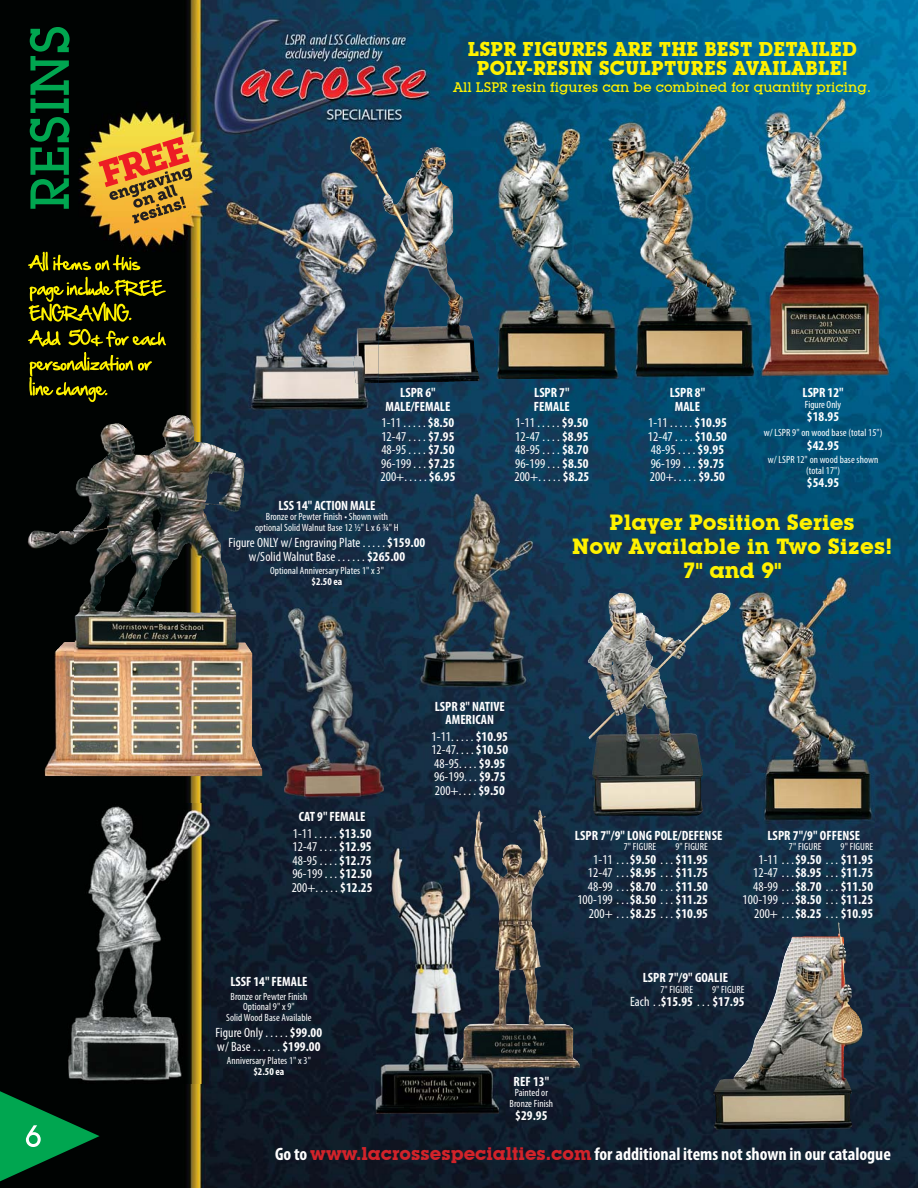
<style>
.page{position:relative;width:918px;height:1188px;background:#fff}
.page>*{position:absolute;margin:0;border:0;box-sizing:border-box;transform-origin:0 0}
.t1{font:700 21.45px/24px "Lubalin Graph IT Cby BT";letter-spacing:.005em;color:#fff200;text-align:center}
.t2{font:700 19.5px/19.5px "Lubalin Graph IT Cby BT";letter-spacing:.005em;color:#fff200;text-align:center}
.t3{font:700 condensed 18px "Myriad Pro";color:#fff}
.t4{font:condensed 13.5px/13.5px "Myriad Pro";letter-spacing:.005em;color:#fff}
.t5{font:700 condensed 13.5px/13.5px "Myriad Pro";color:#fff;text-align:center}
.t6{font:500 13.5px "Lubalin Graph IT Cby BT";letter-spacing:.005em;color:#fff200}
.t7{font:condensed 10.5px/10.5px "Myriad Pro";letter-spacing:.005em;color:#fff;text-align:center}
.t8{font:700 condensed 10.5px "Myriad Pro";color:#fff}
.s1{font-weight:700}
.s2{font-weight:400}
.s3{font-family:"Lubalin Graph IT Cby BT";font-stretch:normal;color:#d2232a}
</style>
<div class="page">
<img style="left:0;top:0;width:918px;height:1188px">
<img style="left:379px;top:282px;width:26px;height:101px">
<img style="left:497px;top:120px;width:120px;height:259px">
<img style="left:841px;top:1021px;width:1px;height:64px">
<img style="left:760px;top:97px;width:131px;height:280px">
<img style="left:603px;top:103px;width:103px;height:92px">
<img style="left:706px;top:103px;width:52px;height:184px">
<img style="left:617px;top:195px;width:89px;height:92px">
<img style="left:603px;top:287px;width:155px;height:93px">
<img style="left:735px;top:575px;width:139px;height:249px">
<svg style="left:28px;top:252px;width:112px;height:19px;background:#464401"></svg>
<svg style="left:29px;top:277px;width:137px;height:45px;background:#403e01"></svg>
<svg style="left:28px;top:329px;width:138px;height:73px;background:#2c2d01"></svg>
<svg style="left:30px;top:27px;width:40px;height:182px;background:#004a24"></svg>
<svg style="left:98px;top:137px;width:94px;height:87px;background:#d68d33"></svg>
<svg style="left:0;top:1086px;width:100px;height:100px;background:#034e27"></svg>
<img style="left:531px;top:844px;width:17px;height:80px">
<img style="left:376px;top:847px;width:123px;height:267px">
<img style="left:457px;top:956px;width:42px;height:113px">
<img style="left:68px;top:804px;width:143px;height:279px">
<img style="left:420px;top:492px;width:113px;height:196px">
<svg style="left:420px;top:537px;width:5px;height:11px"></svg>
<img style="left:284px;top:608px;width:100px;height:190px">
<img style="left:226px;top:171px;width:153px;height:240px">
<img style="left:354px;top:171px;width:25px;height:212px">
<h2 class="t2" style="left:468px;top:39px;width:391px">LSPR FIGURES ARE THE BEST DETAILED<br>POLY-RESIN SCULPTURES AVAILABLE!</h2>
<p class="t6" style="left:454px;top:79px;width:419px">All LSPR resin figures can be combined for quantity pricing.</p>
<p class="t5" style="left:386px;top:387px;width:66px">LSPR 6"<br>MALE/FEMALE</p>
<p class="t4" style="left:380px;top:417px;width:76px;text-align:justify">1-11 . . . . . <span class="s1">$8.50<br></span>12-47 . . . . <span class="s1">$7.95<br></span>48-95 . . . . <span class="s1">$7.50<br></span>96-199 . . . <span class="s1">$7.25<br></span>200+. . . . . <span class="s1">$6.95</span></p>
<p class="t5" style="left:278px;top:500px;width:99px">LSS 14" ACTION MALE</p>
<p class="t7" style="left:255px;top:512px;width:145px">Bronze or Pewter Finish • Shown with optional Solid Walnut Base 12 ½" L x 6 ¾" H</p>
<p class="t4" style="left:229px;top:537px;width:198px;text-align:center">Figure ONLY w/ Engraving Plate . . . . . <span class="s1">$159.00 </span>w/Solid Walnut Base . . . . . . <span class="s1">$265.00</span></p>
<p class="t7" style="left:270px;top:566px;width:115px">Optional Anniversary Plates 1" x 3"</p>
<p class="t8" style="left:312px;top:577px;width:32px">$2.50 ea</p>
<p class="t5" style="left:534px;top:387px;width:37px;text-align:left">LSPR 7"<br>FEMALE</p>
<p class="t4" style="left:514px;top:417px;width:76px;text-align:justify">1-11 . . . . . <span class="s1">$9.50<br></span>12-47 . . . . <span class="s1">$8.95<br></span>48-95 . . . . <span class="s1">$8.70<br></span>96-199 . . . <span class="s1">$8.50<br></span>200+. . . . . <span class="s1">$8.25</span></p>
<p class="t5" style="left:670px;top:387px;width:37px">LSPR 8"<br>MALE</p>
<p class="t4" style="left:648px;top:417px;width:81px">1-11 . . . . . <span class="s1">$10.95<br></span>12-47 . . . . <span class="s1">$10.50<br></span>48-95 . . . . <span class="s1">$9.95<br></span>96-199 . . . <span class="s1">$9.75<br></span>200+. . . . . <span class="s1">$9.50</span></p>
<p class="t5" style="left:803px;top:387px;width:43px">LSPR 12"</p>
<p class="t7" style="left:805px;top:400px;width:38px">Figure Only</p>
<p class="t5" style="left:807px;top:411px;width:34px">$18.95</p>
<p class="t7" style="left:764px;top:428px;width:120px">w/ LSPR 9" on wood base (total 15")</p>
<p class="t5" style="left:807px;top:440px;width:34px">$42.95</p>
<p class="t7" style="left:768px;top:455px;width:112px">w/ LSPR 12" on wood base shown (total 17")</p>
<p class="t5" style="left:807px;top:477px;width:34px">$54.95</p>
<h1 class="t1" style="left:572px;top:510px;width:321px">Player Position Series<br>Now Available in Two Sizes!<br>7" and 9"</h1>
<p class="t5" style="left:293px;top:810px;width:80px;line-height:16.5px">CAT 9" FEMALE<br><span class="s2">1-11 . . . . .</span> $13.50</p>
<p class="t4" style="left:292px;top:842px;width:82px;text-align:justify">12-47 . . . . <span class="s1">$12.95<br></span>48-95 . . . . <span class="s1">$12.75<br></span>96-199 . . . <span class="s1">$12.50<br></span>200+. . . . . <span class="s1">$12.25</span></p>
<p class="t5" style="left:230px;top:977px;width:79px">LSSF 14" FEMALE</p>
<p class="t7" style="left:226px;top:992px;width:87px">Bronze or Pewter Finish<br>Optional 9" x 9"<br>Solid Wood Base Available</p>
<p class="t4" style="left:216px;top:1028px;width:108px">Figure Only . . . . . <span class="s1">$99.00 </span>w/ Base . . . . . . <span class="s1">$199.00</span></p>
<p class="t7" style="left:227px;top:1057px;width:85px">Anniversary Plates 1" x 3"</p>
<p class="t8" style="left:254px;top:1067px;width:32px">$2.50 ea</p>
<p class="t5" style="left:435px;top:701px;width:72px">LSPR 8" NATIVE<br>AMERICAN</p>
<p class="t4" style="left:431px;top:731px;width:78px">1-11. . . . . <span class="s1">$10.95<br></span>12-47. . . . <span class="s1">$10.50<br></span>48-95. . . . <span class="s1">$9.95<br></span>96-199. . . <span class="s1">$9.75<br></span>200+. . . . <span class="s1">$9.50</span></p>
<p class="t5" style="left:575px;top:830px;width:149px">LSPR 7"/9" LONG POLE/DEFENSE</p>
<p class="t7" style="left:624px;top:842px;width:34px">7" FIGURE</p>
<p class="t7" style="left:675px;top:842px;width:34px">9" FIGURE</p>
<p class="t4" style="left:577px;top:854px;width:132px;text-align:right">1-11 . . .<span class="s1">$9.50</span> . . . <span class="s1">$11.95<br></span>12-47 . . .<span class="s1">$8.95</span> . . . <span class="s1">$11.75<br></span>48-99 . . .<span class="s1">$8.70</span> . . . <span class="s1">$11.50<br></span>100-199 . . .<span class="s1">$8.50</span> . . . <span class="s1">$11.25<br></span>200+ . . .<span class="s1">$8.25</span> . . . <span class="s1">$10.95</span></p>
<p class="t5" style="left:767px;top:830px;width:94px">LSPR 7"/9" OFFENSE</p>
<p class="t7" style="left:789px;top:842px;width:34px">7" FIGURE</p>
<p class="t7" style="left:841px;top:842px;width:34px">9" FIGURE</p>
<p class="t4" style="left:743px;top:854px;width:132px;text-align:right">1-11 . . .<span class="s1">$9.50</span> . . . <span class="s1">$11.95<br></span>12-47 . . .<span class="s1">$8.95</span> . . . <span class="s1">$11.75<br></span>48-99 . . .<span class="s1">$8.70</span> . . . <span class="s1">$11.50<br></span>100-199 . . .<span class="s1">$8.50</span> . . . <span class="s1">$11.25<br></span>200+ . . .<span class="s1">$8.25</span> . . . <span class="s1">$10.95</span></p>
<p class="t5" style="left:643px;top:972px;width:87px">LSPR 7"/9" GOALIE</p>
<p class="t7" style="left:661px;top:985px;width:34px">7" FIGURE</p>
<p class="t7" style="left:712px;top:985px;width:34px">9" FIGURE</p>
<p class="t5" style="left:630px;top:996px;width:116px"><span class="s2">Each . .</span>$15.95 <span class="s2">. . .</span> $17.95</p>
<p class="t5" style="left:514px;top:1076px;width:37px">REF 13"</p>
<p class="t7" style="left:510px;top:1089px;width:45px">Painted or<br>Bronze Finish</p>
<p class="t5" style="left:515px;top:1110px;width:34px">$29.95</p>
<h3 class="t3" style="left:275px;top:1148px;width:617px">Go to <span class="s3">www.lacrossespecialties.com</span> for additional items not shown in our catalogue</h3>
</div>
